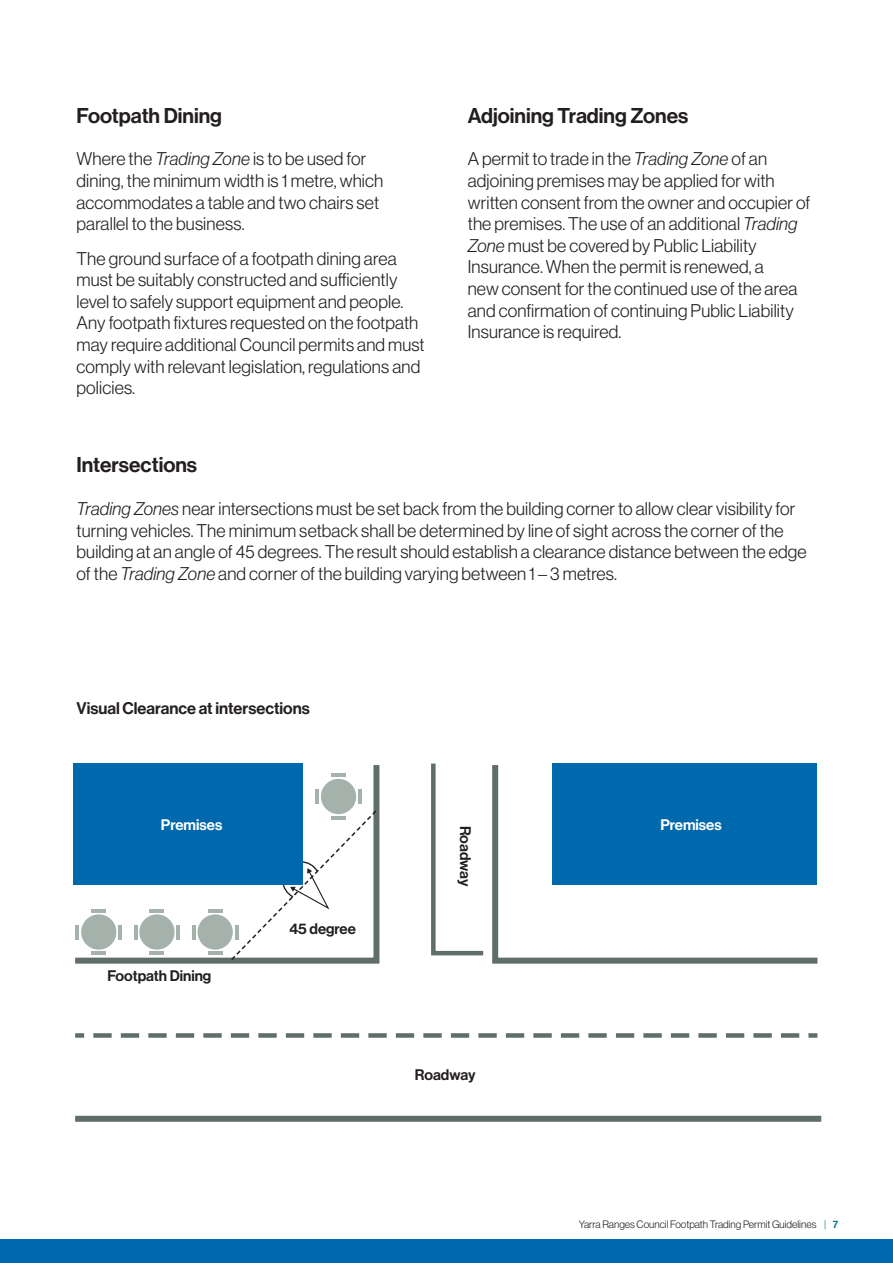
<style>
.page{position:relative;width:893px;height:1263px;background:#fff}
.page>*{position:absolute;margin:0;border:0;box-sizing:border-box;transform-origin:0 0}
.t1{font:21px "N Haas Grotesk DS Pro 65 Md";color:#231f20}
.t2{font:18px/21.6px "N Haas Grotesk DS Pro 45 Lt";letter-spacing:.01em;color:#231f20}
.t3{font:16.5px "N Haas Grotesk DS Pro 65 Md";color:#231f20}
.t4{font:15px "N Haas Grotesk DS Pro 65 Md";color:#231f20}
.t5{font:15px "N Haas Grotesk DS Pro 65 Md";color:#fff}
.t6{font:10.5px "N Haas Grotesk DS Pro 45 Lt";color:#231f20}
.s1{font-family:"N Haas Grotesk DS Pro 46 Lt It"}
.s2{color:#007c85}
.s3{font-family:"N Haas Grotesk DS Pro 65 Md";color:#007c85}
</style>
<div class="page">
<div style="left:0;top:1239px;width:893px;height:24px;background:#0068ac"></div>
<svg style="left:73px;top:763px;width:307px;height:201px"></svg>
<svg style="left:492px;top:763px;width:326px;height:201px"></svg>
<div style="left:75px;top:1116px;width:746px;height:6px;background:#5f6e66"></div>
<svg style="left:431px;top:763px;width:53px;height:193px"></svg>
<div style="left:75px;top:1033px;width:9px;height:5px;background:#5f6e66"></div>
<svg style="left:93px;top:1033px;width:707px;height:5px"></svg>
<div style="left:808px;top:1033px;width:9px;height:5px;background:#5f6e66"></div>
<svg style="left:229px;top:809px;width:149px;height:153px"></svg>
<p class="t1" style="left:77px;top:103px;width:147px">Footpath Dining</p>
<p class="t2" style="left:77px;top:148px;width:308px">Where the <span class="s1">Trading Zone</span> is to be used for dining, the minimum width is 1 metre, which accommodates a table and two chairs set parallel to the business.</p>
<p class="t2" style="left:77px;top:247px;width:350px">The ground surface of a footpath dining area must be suitably constructed and sufficiently level to safely support equipment and people.<br>Any footpath fixtures requested on the footpath may require additional Council permits and must comply with relevant legislation, regulations and policies.</p>
<p class="t1" style="left:468px;top:103px;width:222px">Adjoining Trading Zones</p>
<p class="t2" style="left:468px;top:148px;width:344px">A permit to trade in the <span class="s1">Trading Zone</span> of an adjoining premises may be applied for with written consent from the owner and occupier of the premises. The use of an additional <span class="s1">Trading Zone</span> must be covered by Public Liability Insurance. When the permit is renewed, a<br>new consent for the continued use of the area and confirmation of continuing Public Liability Insurance is required.</p>
<p class="t1" style="left:77px;top:453px;width:122px">Intersections</p>
<p class="t2" style="left:77px;top:498px;width:732px"><span class="s1">Trading Zones</span> near intersections must be set back from the building corner to allow clear visibility for turning vehicles. The minimum setback shall be determined by line of sight across the corner of the building at an angle of 45 degrees. The result should establish a clearance distance between the edge of the <span class="s1">Trading Zone</span> and corner of the building varying between 1 – 3 metres.</p>
<p class="t3" style="left:77px;top:698px;width:235px">Visual Clearance at intersections</p>
<p class="t5" style="left:161px;top:816px;width:63px">Premises</p>
<p class="t5" style="left:660px;top:816px;width:63px">Premises</p>
<p class="t4" style="left:474px;top:825px;width:62px;rotate:90deg">Roadway</p>
<p class="t4" style="left:107px;top:967px;width:105px">Footpath Dining</p>
<p class="t4" style="left:289px;top:920px;width:68px">45 degree</p>
<p class="t4" style="left:415px;top:1066px;width:62px">Roadway</p>
<p class="t6" style="left:579px;top:1218px;width:261px">Yarra Ranges Council Footpath Trading Permit Guidelines <span class="s2">|</span> <span class="s3">7</span></p>
</div>
